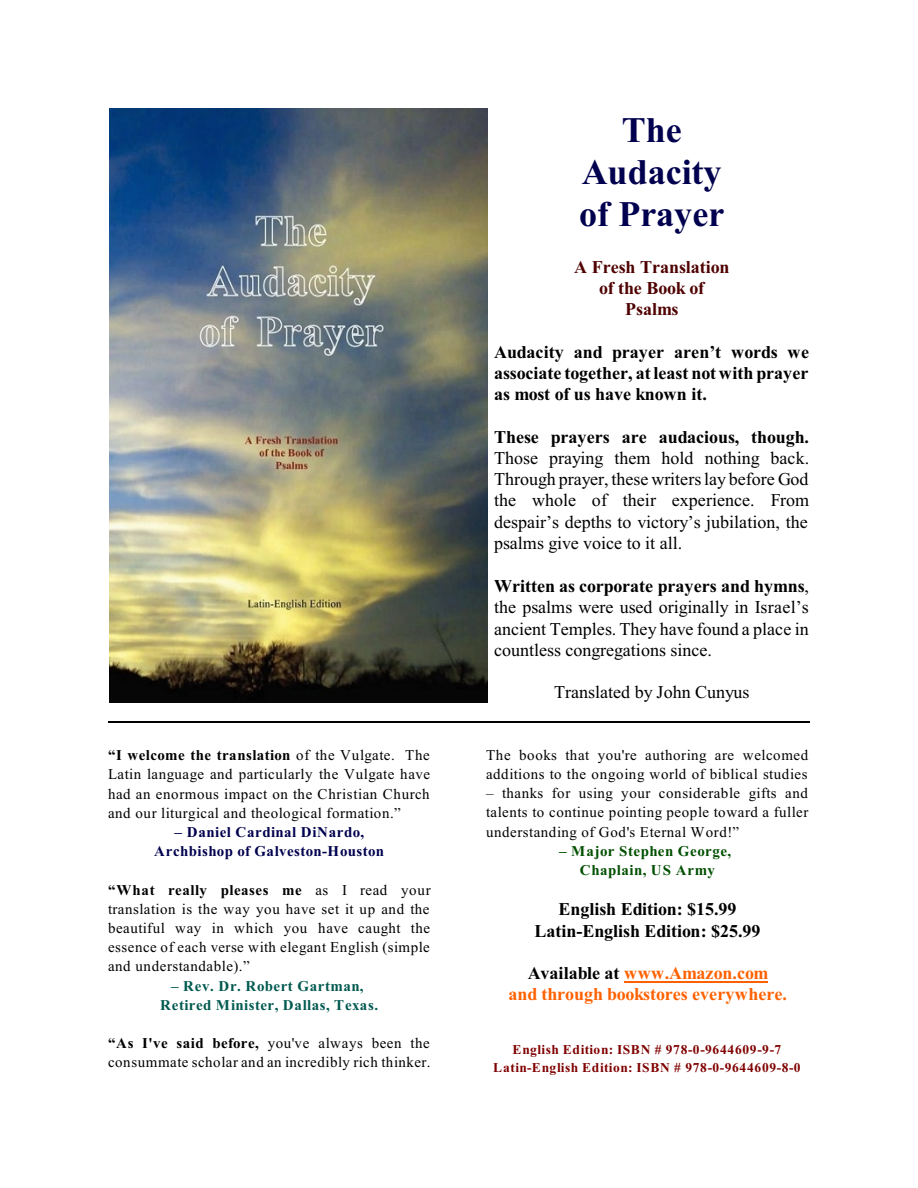
<style>
.page{position:relative;width:918px;height:1188px;background:#fff}
.page>*{position:absolute;margin:0;border:0;box-sizing:border-box;transform-origin:0 0}
.t1{font:700 36px/42px "Times New Roman";color:#00004f;text-align:center}
.t2{font:18px/21.3px "Times New Roman";color:#000;text-align:justify}
.t3{font:700 18px/21.3px "Times New Roman";color:#000;text-align:justify}
.t4{font:700 18px/21px "Times New Roman";color:#ff6100;text-align:center}
.t5{font:700 18px/21.1px "Times New Roman";color:#4f0000;text-align:center}
.t6{font:15px/19.2px "Times New Roman";letter-spacing:.04em;color:#000;text-align:justify}
.t7{font:700 15px/19.2px "Times New Roman";letter-spacing:.03em;color:#00004f;text-align:center}
.t8{font:700 15px/18.9px "Times New Roman";letter-spacing:.04em;color:#00594f;text-align:center}
.t9{font:700 15px/19.2px "Times New Roman";letter-spacing:.04em;color:#004f00;text-align:center}
.t10{font:700 13.5px/18px "Times New Roman";letter-spacing:.055em;color:#800000;text-align:center}
.s1{font-weight:700}
.s2{color:#000}
</style>
<div class="page">
<hr style="left:624px;top:982px;width:144px;height:1px;background:#ff6100">
<hr style="left:108px;top:722px;width:702px;height:1px;background:#000">
<img style="left:109px;top:108px;width:378px;height:595px">
<p class="t6" style="left:108px;top:747px;width:323px"><span class="s1">“I welcome the translation</span> of the Vulgate. The Latin language and particularly the Vulgate have had an enormous impact on the Christian Church and our liturgical and theological formation.”</p>
<p class="t7" style="left:154px;top:824px;width:232px">– Daniel Cardinal DiNardo,<br>Archbishop of Galveston-Houston</p>
<p class="t6" style="left:108px;top:881px;width:324px"><span class="s1">“What really pleases me</span> as I read your translation is the way you have set it up and the beautiful way in which you have caught the essence of each verse with elegant English (simple and understandable).”</p>
<p class="t8" style="left:160px;top:978px;width:219px">– Rev. Dr. Robert Gartman,<br>Retired Minister, Dallas, Texas.</p>
<p class="t6" style="left:108px;top:1035px;width:324px"><span class="s1">“As I've said before,</span> you've always been the consummate scholar and an incredibly rich thinker.</p>
<h1 class="t1" style="left:579px;top:113px;width:147px">The<br>Audacity of Prayer</h1>
<p class="t5" style="left:574px;top:258px;width:157px">A Fresh Translation of the Book of<br>Psalms</p>
<p class="t3" style="left:494px;top:343px;width:316px">Audacity and prayer aren’t words we associate together, at least not with prayer as most of us have known it.</p>
<p class="t3" style="left:494px;top:428px;width:316px">These prayers are audacious, though.</p>
<p class="t2" style="left:494px;top:449px;width:317px">Those praying them hold nothing back.<br>Through prayer, these writerslay before God the whole of their experience. From despair’s depths to victory’s jubilation, the psalms give voice to it all.</p>
<p class="t2" style="left:494px;top:577px;width:316px"><span class="s1">Written as corporate prayers and hymns</span>, the psalms were used originally in Israel’s ancient Temples. They have found a place in countless congregations since.</p>
<p class="t2" style="left:554px;top:683px;width:197px">Translated by John Cunyus</p>
<p class="t6" style="left:486px;top:747px;width:324px">The books that you're authoring are welcomed additions to the ongoing world of biblical studies</p>
<p class="t6" style="left:486px;top:785px;width:324px">– thanks for using your considerable gifts and talents to continue pointing people toward a fuller understanding of God's Eternal Word!”</p>
<p class="t9" style="left:559px;top:843px;width:174px">– Major Stephen George,<br>Chaplain, US Army</p>
<p class="t3" style="left:535px;top:901px;width:227px;text-align:center">English Edition: $15.99<br>Latin-English Edition: $25.99</p>
<p class="t4" style="left:508px;top:965px;width:280px"><span class="s2">Available at</span> www.Amazon.com<br>and through bookstores everywhere.</p>
<p class="t10" style="left:493px;top:1042px;width:309px">English Edition: ISBN # 978-0-9644609-9-7<br>Latin-English Edition: ISBN # 978-0-9644609-8-0</p>
</div>
